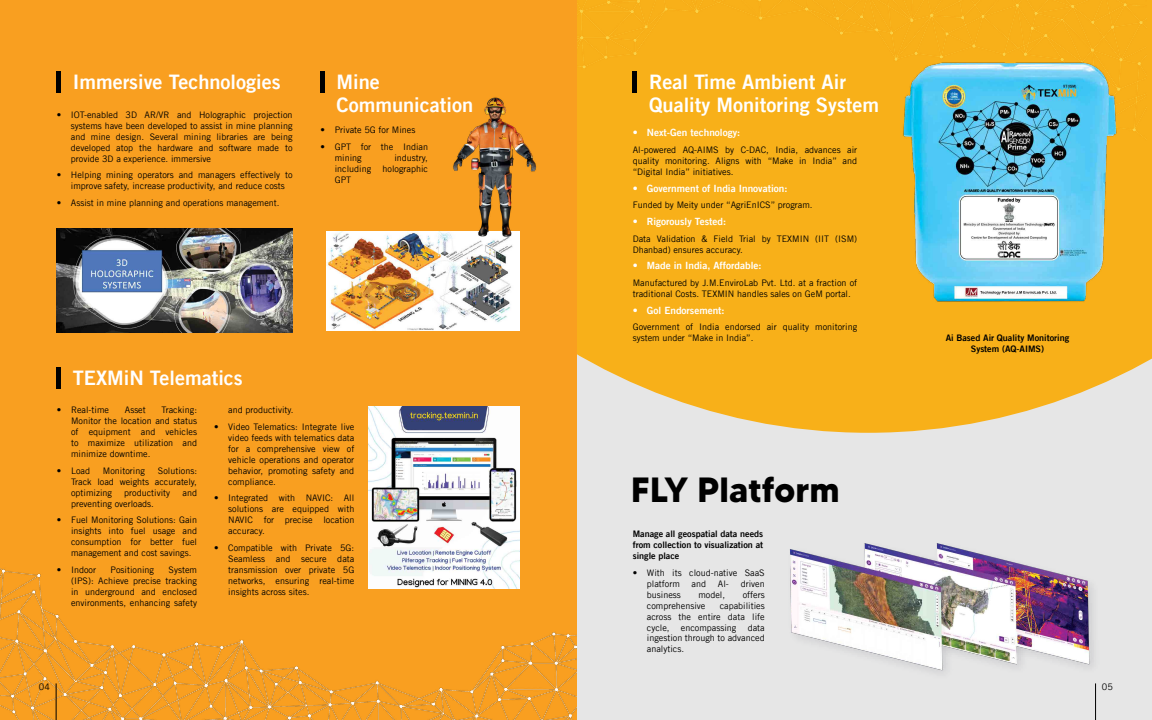
<style>
.page{position:relative;width:1152px;height:720px;background:#fff}
.page>*{position:absolute;margin:0;border:0;box-sizing:border-box;transform-origin:0 0}
.t1{font:700 35px "MADETOMMY";color:#000}
.t2{font:20px/23px "Trade Gothic LT Bold Two";color:#fff}
.t3{font:10px "Trade Gothic LT Bold Two";color:#fff}
.t4{font:9px/11px "Trade Gothic LT";color:#000;text-align:justify}
.t5{font:9px/11px "Trade Gothic LT Bold Two";color:#000;text-align:justify}
</style>
<div class="page">
<div style="left:576px;top:0;width:576px;height:720px;background:#e6e6e6"></div>
<svg style="left:576px;top:0;width:576px;height:433px;background:#f5b633"></svg>
<div style="left:576px;top:0;width:570px;height:193px;background:#f8b019"></div>
<div style="left:0;top:0;width:576px;height:720px;background:#f99f20"></div>
<img style="left:0;top:508px;width:576px;height:212px">
<hr style="left:56px;top:71px;width:4px;height:22px;background:#000">
<hr style="left:320px;top:71px;width:4px;height:22px;background:#000">
<hr style="left:56px;top:367px;width:4px;height:22px;background:#000">
<img style="left:57px;top:229px;width:236px;height:103px">
<img style="left:369px;top:407px;width:150px;height:181px">
<hr style="left:633px;top:71px;width:4px;height:22px;background:#000">
<img style="left:886px;top:59px;width:237px;height:254px">
<img style="left:790px;top:543px;width:304px;height:129px">
<div style="left:326px;top:231px;width:193px;height:99px;background:#fff"></div>
<img style="left:326px;top:231px;width:187px;height:99px">
<img style="left:446px;top:97px;width:91px;height:145px">
<hr style="left:56px;top:683px;width:1px;height:37px;background:#000">
<hr style="left:1095px;top:683px;width:1px;height:37px;background:#000">
<h2 class="t2" style="left:73px;top:70px;width:209px">Immersive Technologies</h2>
<h2 class="t2" style="left:337px;top:70px;width:138px">Mine<br>Communication</h2>
<p class="t4" style="left:71px;top:109px;width:223px;text-indent:-14px">• IOT-enabled 3D AR/VR and Holographic projection systems have been developed to assist in mine planning and mine design. Several mining libraries are being developed atop the hardware and software made to provide 3D a experience. immersive</p>
<p class="t4" style="left:71px;top:170px;width:223px;text-indent:-14px">• Helping mining operators and managers effectively to improve safety, increase productivity, and reduce costs</p>
<p class="t4" style="left:57px;top:197px;width:224px">• Assist in mine planning and operations management.</p>
<p class="t4" style="left:321px;top:125px;width:96px">• Private 5G for Mines</p>
<p class="t4" style="left:335px;top:141px;width:95px;text-indent:-14px">• GPT for the Indian mining</p>
<p class="t4" style="left:394px;top:152px;width:35px">industry,</p>
<p class="t4" style="left:335px;top:163px;width:38px">including</p>
<p class="t4" style="left:383px;top:163px;width:47px">holographic</p>
<p class="t4" style="left:335px;top:174px;width:18px">GPT</p>
<h2 class="t2" style="left:73px;top:366px;width:172px">TEXMiN Telematics</h2>
<p class="t4" style="left:57px;top:404px;width:54px">• Real-time</p>
<p class="t4" style="left:125px;top:404px;width:22px">Asset</p>
<p class="t4" style="left:71px;top:404px;width:128px;text-indent:91px">Tracking:<br>Monitor the location and status of equipment and vehicles to maximize utilization and minimize downtime.</p>
<p class="t4" style="left:57px;top:465px;width:35px">• Load</p>
<p class="t4" style="left:103px;top:465px;width:44px">Monitoring</p>
<p class="t4" style="left:71px;top:465px;width:128px;text-indent:87px">Solutions:<br>Track load weights accurately, optimizing</p>
<p class="t4" style="left:124px;top:487px;width:47px">productivity</p>
<p class="t4" style="left:183px;top:487px;width:16px">and</p>
<p class="t4" style="left:71px;top:498px;width:84px">preventing overloads.</p>
<p class="t4" style="left:71px;top:515px;width:128px;text-indent:-14px">• Fuel Monitoring Solutions: Gain insights into fuel usage and consumption for better fuel management and cost savings.</p>
<p class="t4" style="left:57px;top:564px;width:41px">• Indoor</p>
<p class="t4" style="left:111px;top:564px;width:45px">Positioning</p>
<p class="t4" style="left:71px;top:564px;width:128px;text-indent:98px">System (IPS): Achieve precise tracking in underground and enclosed environments, enhancing safety</p>
<p class="t4" style="left:228px;top:404px;width:67px">and productivity.</p>
<p class="t4" style="left:228px;top:421px;width:128px;text-indent:-14px">• Video Telematics: Integrate live video feeds with telematics data for a comprehensive view of vehicle operations and operator behavior, promoting safety and compliance.</p>
<p class="t4" style="left:228px;top:493px;width:128px;text-indent:-14px">• Integrated with NAVIC: All solutions are equipped with NAVIC for precise location accuracy.</p>
<p class="t4" style="left:228px;top:542px;width:128px;text-indent:-14px">• Compatible with Private 5G:<br>Seamless and secure data transmission over private 5G networks, ensuring real-time insights across sites.</p>
<h2 class="t2" style="left:649px;top:70px;width:231px">Real Time Ambient Air<br>Quality Monitoring System</h2>
<p class="t3" style="left:633px;top:126px;width:109px">• Next-Gen technology:</p>
<p class="t4" style="left:633px;top:144px;width:226px">Al-powered AQ-AIMS by C-DAC, India, advances air quality monitoring. Aligns with “Make in India” and “Digital India” initiatives.</p>
<p class="t3" style="left:633px;top:182px;width:156px">• Government of India Innovation:</p>
<p class="t4" style="left:633px;top:199px;width:181px">Funded by Meity under “AgriEnICS” program.</p>
<p class="t3" style="left:633px;top:215px;width:95px">• Rigorously Tested:</p>
<p class="t4" style="left:633px;top:233px;width:226px">Data Validation &amp; Field Trial by TEXMIN (IIT (ISM)<br>Dhanbad) ensures accuracy.</p>
<p class="t3" style="left:633px;top:259px;width:130px">• Made in India, Affordable:</p>
<p class="t4" style="left:633px;top:277px;width:226px">Manufactured by J.M.EnviroLab Pvt. Ltd. at a fraction of traditional Costs. TEXMIN handles sales on GeM portal.</p>
<p class="t3" style="left:633px;top:304px;width:93px">• Gol Endorsement:</p>
<p class="t4" style="left:633px;top:321px;width:226px">Government of India endorsed air quality monitoring system under “Make in India”.</p>
<h1 class="t1" style="left:631px;top:468px;width:210px">FLY Platform</h1>
<p class="t5" style="left:633px;top:528px;width:132px">Manage all geospatial data needs from collection to visualization at single place</p>
<p class="t4" style="left:647px;top:567px;width:119px;text-indent:-14px">• With its cloud-native SaaS platform</p>
<p class="t4" style="left:692px;top:578px;width:16px">and</p>
<p class="t4" style="left:718px;top:578px;width:12px">Al-</p>
<p class="t4" style="left:741px;top:578px;width:26px">driven</p>
<p class="t4" style="left:647px;top:589px;width:36px">business</p>
<p class="t4" style="left:698px;top:589px;width:28px">model,</p>
<p class="t4" style="left:743px;top:589px;width:23px">offers</p>
<p class="t4" style="left:647px;top:600px;width:60px">comprehensive</p>
<p class="t4" style="left:647px;top:600px;width:119px;text-indent:73px">capabilities across the entire data life cycle,</p>
<p class="t4" style="left:681px;top:622px;width:57px">encompassing</p>
<p class="t4" style="left:647px;top:622px;width:119px;text-indent:101px">data ingestion through to advanced analytics.</p>
<p class="t5" style="left:946px;top:332px;width:125px;text-align:center">Ai Based Air Quality Monitoring<br>System (AQ-AIMS)</p>
<p class="t4" style="left:39px;top:681px;width:12px">04</p>
<p class="t4" style="left:1102px;top:681px;width:12px">05</p>
</div>
